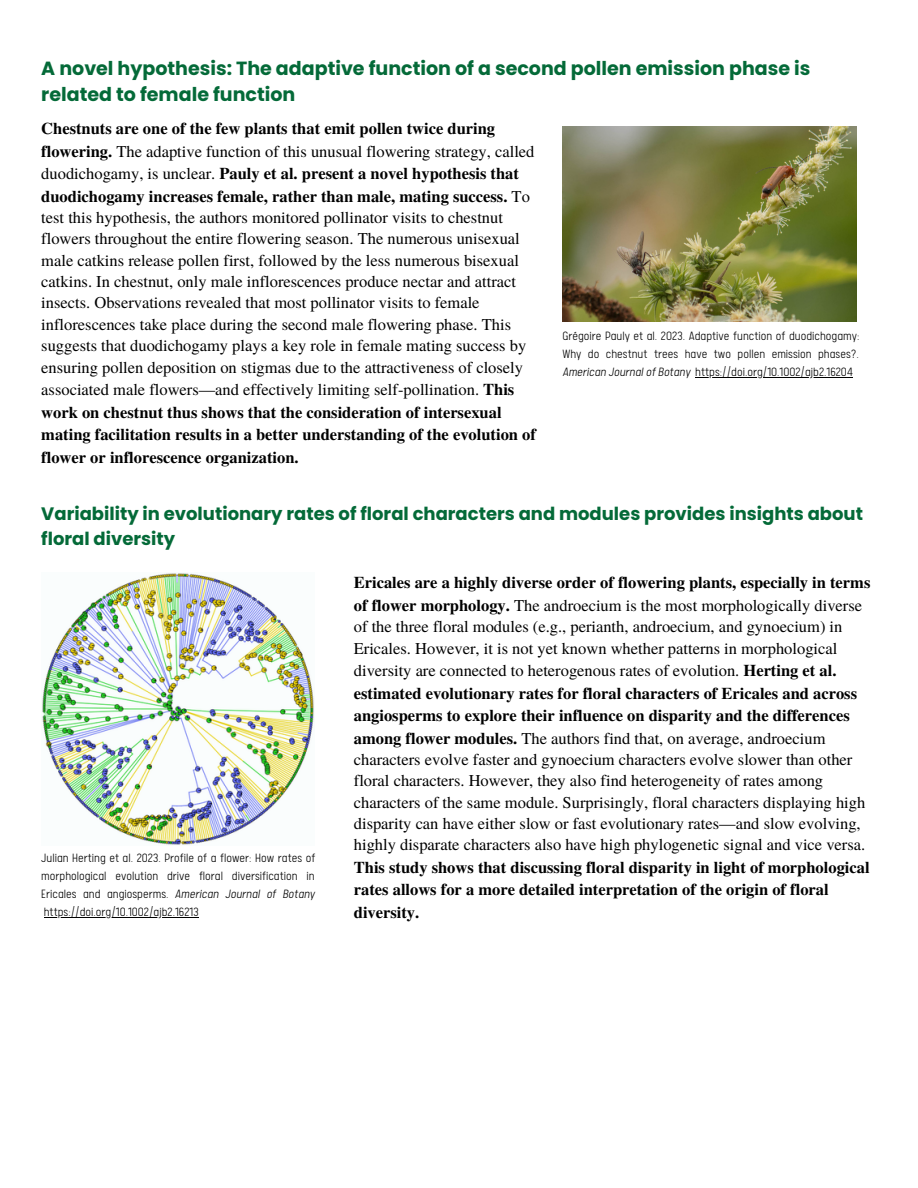
<style>
.page{position:relative;width:918px;height:1188px;background:#fff}
.page>*{position:absolute;margin:0;border:0;box-sizing:border-box;transform-origin:0 0}
.t1{font:700 19.05px/25.8px "Poppins";color:#046a38}
.t2{font:700 18px/24.8px "Poppins";color:#046a38}
.t3{font:16.5px/21.9px "Te X Gyre Termes";color:#000}
.t4{font:300 13.5px/18px "Calps Sans";color:#000;text-align:justify}
.s1{font-weight:700}
.s2{font-style:italic}
</style>
<div class="page">
<img style="left:562px;top:126px;width:294px;height:196px">
<hr style="left:695px;top:377px;width:158px;height:1px;background:#000">
<img style="left:42px;top:573px;width:272px;height:272px">
<hr style="left:44px;top:917px;width:155px;height:1px;background:#000">
<p class="t1" style="left:41px;top:56px;width:771px">A novel hypothesis: The adaptive function of a second pollen emission phase is related to female function</p>
<p class="t3" style="left:41px;top:117px;width:496px"><span class="s1">Chestnuts are one of the few plants that emit pollen twice during flowering.</span> The adaptive function of this unusual flowering strategy, called duodichogamy, is unclear. <span class="s1">Pauly et al. present a novel hypothesis that duodichogamy increases female, rather than male, mating success.</span> To test this hypothesis, the authors monitored pollinator visits to chestnut flowers throughout the entire flowering season. The numerous unisexual male catkins release pollen first, followed by the less numerous bisexual catkins. In chestnut, only male inflorescences produce nectar and attract insects. Observations revealed that most pollinator visits to female inflorescences take place during the second male flowering phase. This suggests that duodichogamy plays a key role in female mating success by ensuring pollen deposition on stigmas due to the attractiveness of closely associated male flowers—and effectively limiting self-pollination. <span class="s1">This work on chestnut thus shows that the consideration of intersexual mating facilitation results in a better understanding of the evolution of flower or inflorescence organization.</span></p>
<p class="t4" style="left:562px;top:329px;width:298px">Grégoire Pauly et al. 2023. Adaptive function of duodichogamy:<br>Why do chestnut trees have two pollen emission phases?<span class="s2">.<br>American Journal of Botany</span> https://doi.org/10.1002/ajb2.16204</p>
<p class="t2" style="left:41px;top:501px;width:823px">Variability in evolutionary rates of floral characters and modules provides insights about floral diversity</p>
<p class="t4" style="left:41px;top:850px;width:276px">Julian Herting et al. 2023. Profile of a flower: How rates of morphological evolution drive floral diversification in Ericales and angiosperms<span class="s2">. American Journal of Botany </span>https://doi.org/10.1002/ajb2.16213</p>
<p class="t3" style="left:354px;top:571px;width:518px"><span class="s1">Ericales are a highly diverse order of flowering plants, especially in terms of flower morphology.</span> The androecium is the most morphologically diverse of the three floral modules (e.g., perianth, androecium, and gynoecium) in Ericales. However, it is not yet known whether patterns in morphological diversity are connected to heterogenous rates of evolution. <span class="s1">Herting et al. estimated evolutionary rates for floral characters of Ericales and across angiosperms to explore their influence on disparity and the differences among flower modules.</span> The authors find that, on average, androecium characters evolve faster and gynoecium characters evolve slower than other floral characters. However, they also find heterogeneity of rates among characters of the same module. Surprisingly, floral characters displaying high disparity can have either slow or fast evolutionary rates—and slow evolving, highly disparate characters also have high phylogenetic signal and vice versa.<br><span class="s1">This study shows that discussing floral disparity in light of morphological rates allows for a more detailed interpretation of the origin of floral diversity.</span></p>
</div>
